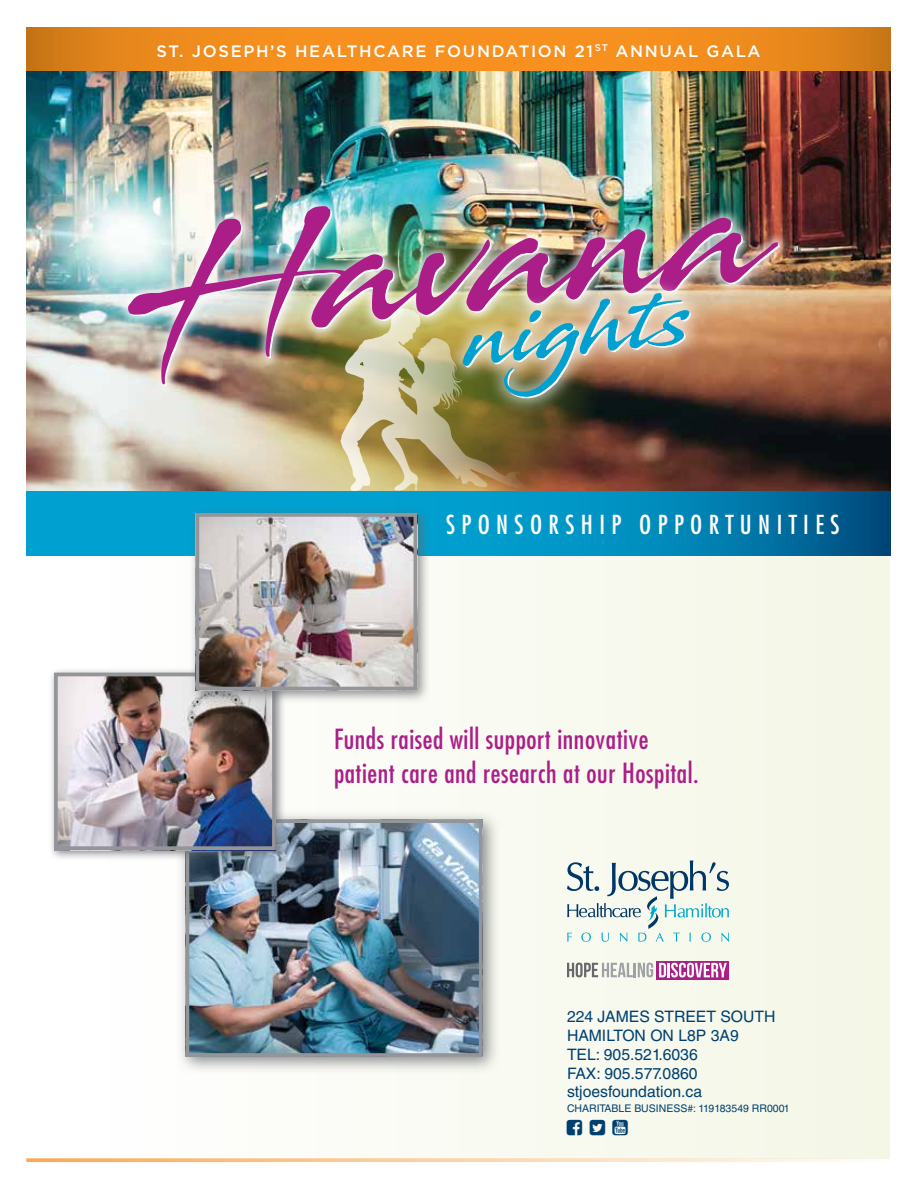
<style>
.page{position:relative;width:918px;height:1188px;background:#fff}
.page>*{position:absolute;margin:0;border:0;box-sizing:border-box;transform-origin:0 0}
.t1{font:condensed 27px/34.5px "Futura Std";letter-spacing:.02em;color:#ab1e88}
.t2{font:condensed 25.5px "Futura Std";letter-spacing:.25em;color:#fff}
.t3{font:500 16.5px "Gotham";letter-spacing:.1em;color:#fff}
.t4{font:15.75px/18.9px "Helvetica LT Std";color:#004071}
.t5{font:10.5px "Helvetica LT Std";color:#004071}
</style>
<div class="page">
<div style="left:108px;top:513px;width:782px;height:645px;background:linear-gradient(to right,#fefefe,#f3f6e5)"></div>
<svg style="left:26px;top:1158px;width:864px;height:4px;background:#fbd5ad"></svg>
<div style="left:176px;top:810px;width:325px;height:265px;background:#67686b;opacity:.75"></div>
<img style="left:191px;top:824px;width:287px;height:228px">
<div style="left:186px;top:819px;width:297px;height:238px;border:4px solid #939598"></div>
<div style="left:48px;top:667px;width:239px;height:194px;background:#67686b;opacity:.75"></div>
<img style="left:59px;top:678px;width:212px;height:167px">
<div style="left:54px;top:673px;width:222px;height:177px;border:4px solid #939598"></div>
<svg style="left:567px;top:860px;width:162px;height:82px"></svg>
<svg style="left:656px;top:961px;width:73px;height:19px"></svg>
<svg style="left:567px;top:963px;width:86px;height:14px"></svg>
<svg style="left:659px;top:963px;width:68px;height:15px"></svg>
<img style="left:26px;top:70px;width:865px;height:453px">
<svg style="left:245px;top:189px;width:357px;height:357px;background:#c8b587"></svg>
<img style="left:107px;top:146px;width:694px;height:257px">
<img style="left:127px;top:206px;width:652px;height:178px">
<img style="left:340px;top:271px;width:378px;height:220px">
<svg style="left:26px;top:27px;width:865px;height:43px;background:#ed8a1c"></svg>
<svg style="left:26px;top:491px;width:864px;height:64px;background:#008cbc"></svg>
<div style="left:189px;top:506px;width:242px;height:198px;background:#67686b;opacity:.75"></div>
<img style="left:200px;top:518px;width:212px;height:167px">
<div style="left:195px;top:513px;width:222px;height:177px;border:4px solid #939598"></div>
<svg style="left:567px;top:1120px;width:15px;height:15px"></svg>
<svg style="left:590px;top:1120px;width:15px;height:15px"></svg>
<svg style="left:613px;top:1120px;width:15px;height:15px"></svg>
<p class="t3" style="left:157px;top:40px;width:606px">ST. JOSEPH’S HEALTHCARE FOUNDATION 21<sup>ST</sup> ANNUAL GALA</p>
<h2 class="t2" style="left:446px;top:509px;width:395px">SPONSORSHIP OPPORTUNITIES</h2>
<h1 class="t1" style="left:334px;top:721px;width:366px">Funds raised will support innovative patient care and research at our Hospital.</h1>
<p class="t4" style="left:567px;top:1007px;width:210px">224 JAMES STREET SOUTH<br>HAMILTON ON L8P 3A9<br>TEL: 905.521.6036<br>FAX: 905.577.0860 stjoesfoundation.ca</p>
<p class="t5" style="left:567px;top:1103px;width:224px">CHARITABLE BUSINESS#: 119183549 RR0001</p>
</div>
